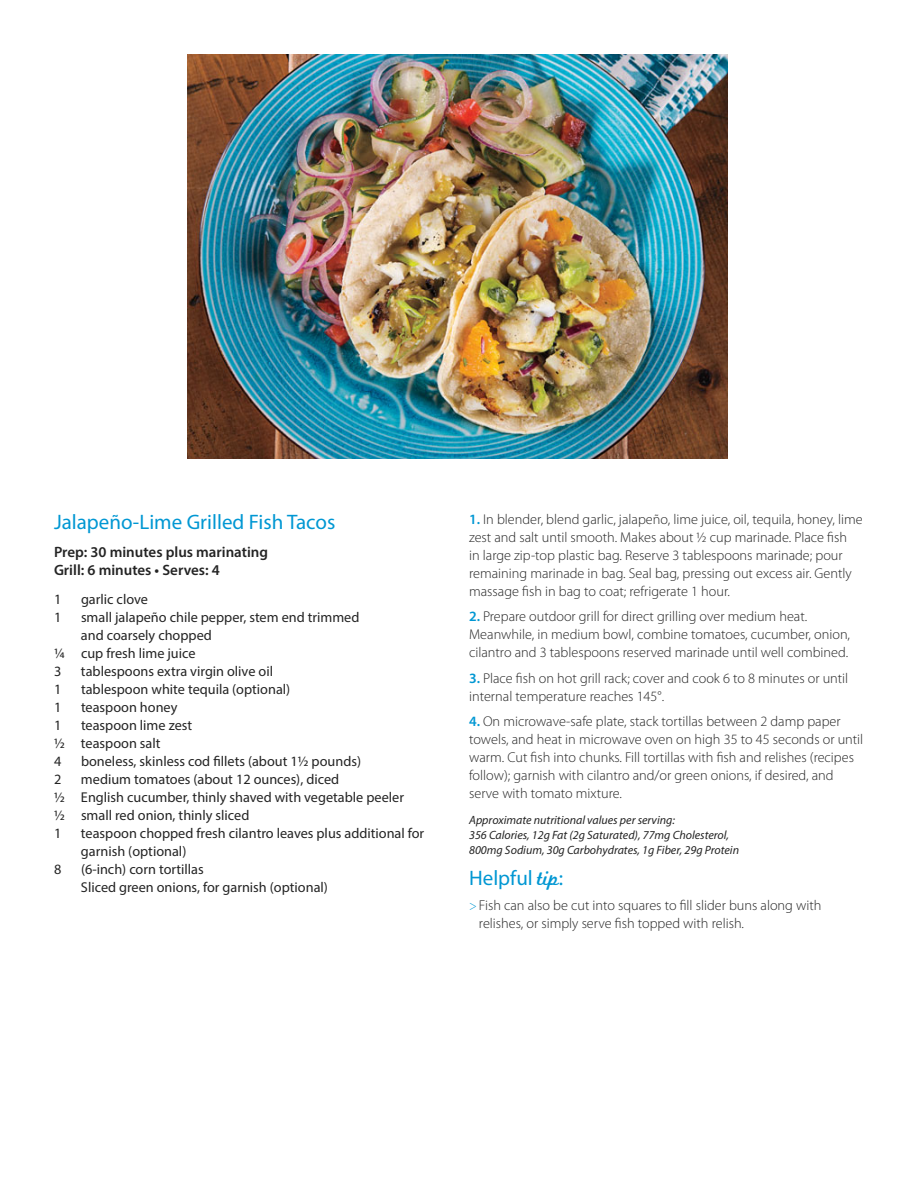
<style>
.page{position:relative;width:918px;height:1188px;background:#fff}
.page>*{position:absolute;margin:0;border:0;box-sizing:border-box;transform-origin:0 0}
.t1{font:21px "Myriad Pro";color:#0097d3}
.t2{font:600 15px/18px "Myriad Pro";color:#242424}
.t3{font:300 14.25px/18px "Myriad Pro";color:#242424}
.t4{font:14.25px/18px "Myriad Pro";color:#242424}
.t5{font:italic 12px/15px "Myriad Pro";color:#242424}
.s1{font-weight:600;color:#0097d3}
.s2{font-family:"Marketing Script"}
.s3{font-size:13.5px;color:#0097d3}
</style>
<div class="page">
<img style="left:188px;top:54px;width:540px;height:405px">
<h1 class="t1" style="left:54px;top:514px;width:283px">Jalapeño-Lime Grilled Fish Tacos</h1>
<p class="t2" style="left:54px;top:544px;width:216px">Prep: 30 minutes plus marinating<br>Grill: 6 minutes • Serves: 4</p>
<p class="t4" style="left:54px;top:591px;width:9px">1</p>
<p class="t4" style="left:81px;top:591px;width:68px">garlic clove</p>
<p class="t4" style="left:54px;top:609px;width:9px">1</p>
<p class="t4" style="left:81px;top:609px;width:280px">small jalapeño chile pepper, stem end trimmed</p>
<p class="t4" style="left:81px;top:627px;width:132px">and coarsely chopped</p>
<p class="t4" style="left:54px;top:645px;width:143px">¼ cup fresh lime juice</p>
<p class="t4" style="left:54px;top:663px;width:9px">3</p>
<p class="t4" style="left:81px;top:663px;width:194px">tablespoons extra virgin olive oil</p>
<p class="t4" style="left:54px;top:681px;width:9px">1</p>
<p class="t4" style="left:81px;top:681px;width:211px">tablespoon white tequila (optional)</p>
<p class="t4" style="left:54px;top:699px;width:9px">1</p>
<p class="t4" style="left:81px;top:699px;width:98px">teaspoon honey</p>
<p class="t4" style="left:54px;top:717px;width:9px">1</p>
<p class="t4" style="left:54px;top:717px;width:140px;text-indent:27px">teaspoon lime zest ½ teaspoon salt<br>4</p>
<p class="t4" style="left:81px;top:753px;width:282px">boneless, skinless cod fillets (about 1½ pounds)</p>
<p class="t4" style="left:54px;top:771px;width:352px;text-indent:27px">medium tomatoes (about 12 ounces), diced<br>½ English cucumber, thinly shaved with vegetable peeler ½ small red onion, thinly sliced<br>1</p>
<p class="t4" style="left:54px;top:771px;width:9px">2</p>
<p class="t4" style="left:81px;top:825px;width:345px">teaspoon chopped fresh cilantro leaves plus additional for garnish (optional)</p>
<p class="t4" style="left:54px;top:861px;width:9px">8</p>
<p class="t4" style="left:81px;top:861px;width:248px">(6-inch) corn tortillas<br>Sliced green onions, for garnish (optional)</p>
<p class="t3" style="left:469px;top:511px;width:395px"><span class="s1">1.</span> In blender, blend garlic, jalapeño, lime juice, oil, tequila, honey, lime zest and salt until smooth. Makes about ½ cup marinade. Place fish<br>in large zip-top plastic bag. Reserve 3 tablespoons marinade; pour remaining marinade in bag. Seal bag, pressing out excess air. Gently massage fish in bag to coat; refrigerate 1 hour.</p>
<p class="t3" style="left:469px;top:609px;width:382px"><span class="s1">2.</span> Prepare outdoor grill for direct grilling over medium heat.<br>Meanwhile, in medium bowl, combine tomatoes, cucumber, onion, cilantro and 3 tablespoons reserved marinade until well combined.</p>
<p class="t3" style="left:469px;top:670px;width:381px"><span class="s1">3.</span> Place fish on hot grill rack; cover and cook 6 to 8 minutes or until internal temperature reaches 145°.</p>
<p class="t3" style="left:469px;top:714px;width:396px"><span class="s1">4.</span> On microwave-safe plate, stack tortillas between 2 damp paper towels, and heat in microwave oven on high 35 to 45 seconds or until warm. Cut fish into chunks. Fill tortillas with fish and relishes (recipes follow); garnish with cilantro and/or green onions, if desired, and serve with tomato mixture.</p>
<p class="t5" style="left:469px;top:813px;width:271px">Approximate nutritional values per serving:<br>356 Calories, 12g Fat (2g Saturated), 77mg Cholesterol,<br>800mg Sodium, 30g Carbohydrates, 1g Fiber, 29g Protein</p>
<h1 class="t1" style="left:469px;top:870px;width:96px">Helpful <span class="s2">tip</span>:</h1>
<p class="t3" style="left:479px;top:897px;width:344px;text-indent:-10px"><span class="s3">&gt;</span> Fish can also be cut into squares to fill slider buns along with relishes, or simply serve fish topped with relish.</p>
</div>
